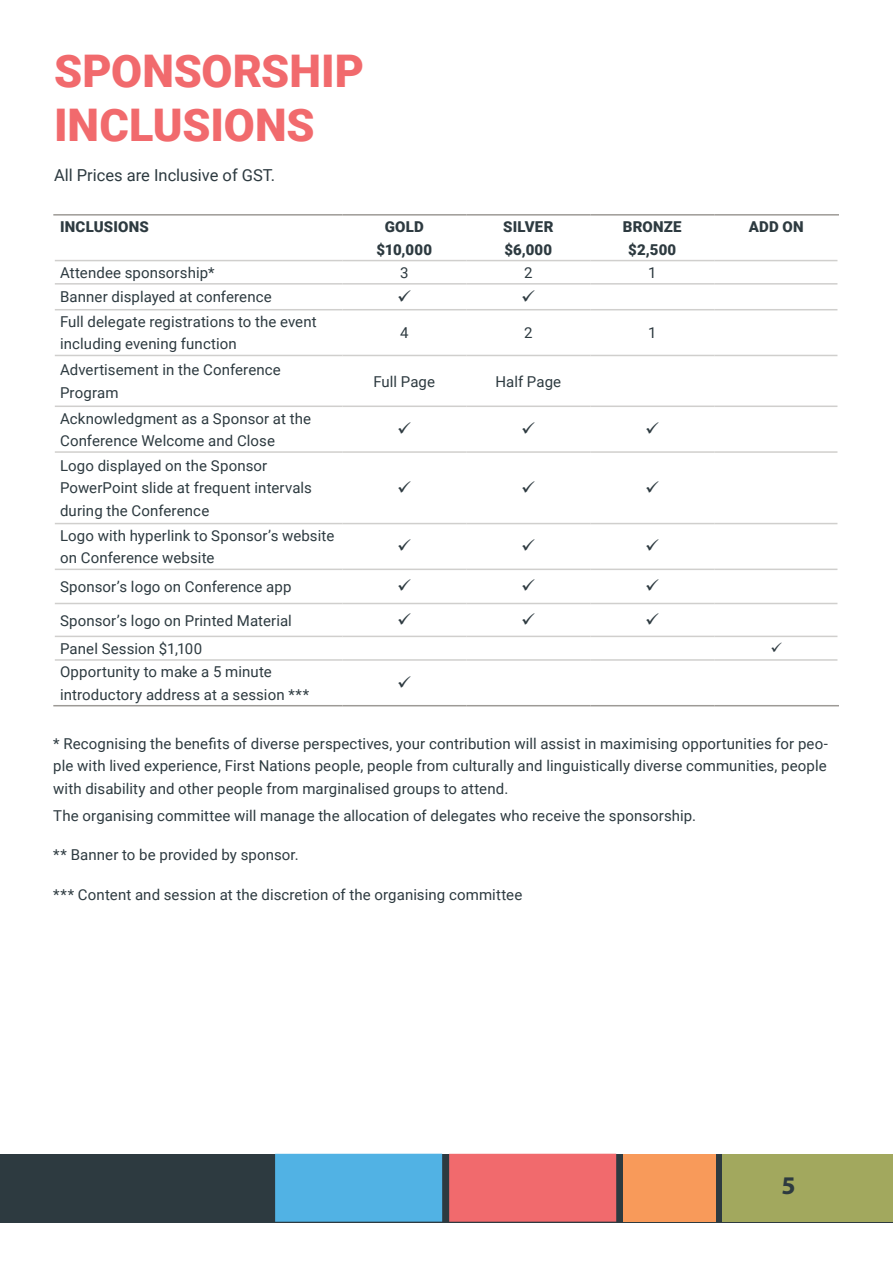
<style>
.page{position:relative;width:893px;height:1263px;background:#fff}
.page>*{position:absolute;margin:0;border:0;box-sizing:border-box;transform-origin:0 0}
.t1{font:900 45px "Roboto";color:#f16a6d}
.t2{font:700 25.5px "Myriad Pro";color:#2d3a40}
.t3{font:16.5px "Roboto";color:#2d3a40}
.t4{font:15px/22.5px "Roboto";letter-spacing:.005em;color:#2d3a40}
.t5{font:900 15px "Roboto";letter-spacing:.015em;color:#2d3a40}
</style>
<div class="page">
<div style="left:0;top:1154px;width:893px;height:68px;background:#2d3a40"></div>
<div style="left:449px;top:1154px;width:167px;height:68px;background:#f16a6d"></div>
<div style="left:623px;top:1154px;width:93px;height:67px;background:#f89a5a"></div>
<div style="left:722px;top:1154px;width:171px;height:67px;background:#a2a85e"></div>
<div style="left:275px;top:1154px;width:167px;height:68px;background:#51b2e4"></div>
<hr style="left:53px;top:214px;width:289px;height:2px;background:#9d9a96">
<hr style="left:342px;top:214px;width:124px;height:2px;background:#9d9a96">
<hr style="left:466px;top:214px;width:124px;height:2px;background:#9d9a96">
<hr style="left:590px;top:214px;width:124px;height:2px;background:#9d9a96">
<hr style="left:714px;top:214px;width:125px;height:2px;background:#9d9a96">
<hr style="left:53px;top:705px;width:289px;height:1px;background:#9d9a96">
<hr style="left:342px;top:705px;width:124px;height:1px;background:#9d9a96">
<hr style="left:466px;top:705px;width:124px;height:1px;background:#9d9a96">
<hr style="left:590px;top:705px;width:124px;height:1px;background:#9d9a96">
<hr style="left:714px;top:705px;width:125px;height:1px;background:#9d9a96">
<hr style="left:55px;top:260px;width:287px;height:1px;background:#d0cfcd">
<hr style="left:342px;top:260px;width:124px;height:1px;background:#d0cfcd">
<hr style="left:466px;top:260px;width:124px;height:1px;background:#d0cfcd">
<hr style="left:590px;top:260px;width:124px;height:1px;background:#d0cfcd">
<hr style="left:714px;top:260px;width:123px;height:1px;background:#d0cfcd">
<hr style="left:55px;top:283px;width:287px;height:2px;background:#d0cfcd">
<hr style="left:342px;top:283px;width:124px;height:2px;background:#d0cfcd">
<hr style="left:466px;top:283px;width:124px;height:2px;background:#d0cfcd">
<hr style="left:590px;top:283px;width:124px;height:2px;background:#d0cfcd">
<hr style="left:714px;top:283px;width:123px;height:2px;background:#d0cfcd">
<hr style="left:55px;top:309px;width:287px;height:1px;background:#d0cfcd">
<hr style="left:342px;top:309px;width:124px;height:1px;background:#d0cfcd">
<hr style="left:466px;top:309px;width:124px;height:1px;background:#d0cfcd">
<hr style="left:590px;top:309px;width:124px;height:1px;background:#d0cfcd">
<hr style="left:714px;top:309px;width:123px;height:1px;background:#d0cfcd">
<hr style="left:55px;top:355px;width:287px;height:1px;background:#d0cfcd">
<hr style="left:342px;top:355px;width:124px;height:1px;background:#d0cfcd">
<hr style="left:466px;top:355px;width:124px;height:1px;background:#d0cfcd">
<hr style="left:590px;top:355px;width:124px;height:1px;background:#d0cfcd">
<hr style="left:714px;top:355px;width:123px;height:1px;background:#d0cfcd">
<hr style="left:55px;top:405px;width:287px;height:2px;background:#d0cfcd">
<hr style="left:342px;top:405px;width:124px;height:2px;background:#d0cfcd">
<hr style="left:466px;top:405px;width:124px;height:2px;background:#d0cfcd">
<hr style="left:590px;top:405px;width:124px;height:2px;background:#d0cfcd">
<hr style="left:714px;top:405px;width:123px;height:2px;background:#d0cfcd">
<hr style="left:55px;top:451px;width:287px;height:2px;background:#d0cfcd">
<hr style="left:342px;top:451px;width:124px;height:2px;background:#d0cfcd">
<hr style="left:466px;top:451px;width:124px;height:2px;background:#d0cfcd">
<hr style="left:590px;top:451px;width:124px;height:2px;background:#d0cfcd">
<hr style="left:714px;top:451px;width:123px;height:2px;background:#d0cfcd">
<hr style="left:55px;top:523px;width:287px;height:1px;background:#d0cfcd">
<hr style="left:342px;top:523px;width:124px;height:1px;background:#d0cfcd">
<hr style="left:466px;top:523px;width:124px;height:1px;background:#d0cfcd">
<hr style="left:590px;top:523px;width:124px;height:1px;background:#d0cfcd">
<hr style="left:714px;top:523px;width:123px;height:1px;background:#d0cfcd">
<hr style="left:55px;top:569px;width:287px;height:1px;background:#d0cfcd">
<hr style="left:342px;top:569px;width:124px;height:1px;background:#d0cfcd">
<hr style="left:466px;top:569px;width:124px;height:1px;background:#d0cfcd">
<hr style="left:590px;top:569px;width:124px;height:1px;background:#d0cfcd">
<hr style="left:714px;top:569px;width:123px;height:1px;background:#d0cfcd">
<hr style="left:55px;top:603px;width:287px;height:1px;background:#d0cfcd">
<hr style="left:342px;top:603px;width:124px;height:1px;background:#d0cfcd">
<hr style="left:466px;top:603px;width:124px;height:1px;background:#d0cfcd">
<hr style="left:590px;top:603px;width:124px;height:1px;background:#d0cfcd">
<hr style="left:714px;top:603px;width:123px;height:1px;background:#d0cfcd">
<hr style="left:55px;top:636px;width:287px;height:1px;background:#d0cfcd">
<hr style="left:342px;top:636px;width:124px;height:1px;background:#d0cfcd">
<hr style="left:466px;top:636px;width:124px;height:1px;background:#d0cfcd">
<hr style="left:590px;top:636px;width:124px;height:1px;background:#d0cfcd">
<hr style="left:714px;top:636px;width:123px;height:1px;background:#d0cfcd">
<hr style="left:55px;top:659px;width:287px;height:2px;background:#d0cfcd">
<hr style="left:342px;top:659px;width:124px;height:2px;background:#d0cfcd">
<hr style="left:466px;top:659px;width:124px;height:2px;background:#d0cfcd">
<hr style="left:590px;top:659px;width:124px;height:2px;background:#d0cfcd">
<hr style="left:714px;top:659px;width:123px;height:2px;background:#d0cfcd">
<p class="t1" style="left:54px;top:40px;width:312px">SPONSORSHIP</p>
<p class="t1" style="left:54px;top:94px;width:262px">INCLUSIONS</p>
<p class="t3" style="left:54px;top:163px;width:223px">All Prices are Inclusive of GST.</p>
<p class="t5" style="left:60px;top:216px;width:90px">INCLUSIONS</p>
<p class="t5" style="left:385px;top:216px;width:40px">GOLD</p>
<p class="t5" style="left:376px;top:239px;width:57px">$10,000</p>
<p class="t5" style="left:503px;top:216px;width:52px">SILVER</p>
<p class="t5" style="left:504px;top:239px;width:49px">$6,000</p>
<p class="t5" style="left:623px;top:216px;width:60px">BRONZE</p>
<p class="t5" style="left:628px;top:239px;width:50px">$2,500</p>
<p class="t5" style="left:749px;top:216px;width:56px">ADD ON</p>
<p class="t4" style="left:60px;top:261px;width:156px">Attendee sponsorship*</p>
<p class="t4" style="left:400px;top:261px;width:10px">3</p>
<p class="t4" style="left:524px;top:261px;width:10px">2</p>
<p class="t4" style="left:648px;top:261px;width:10px">1</p>
<p class="t4" style="left:60px;top:285px;width:213px">Banner displayed at conference</p>
<p class="t4" style="left:60px;top:310px;width:258px">Full delegate registrations to the event including evening function</p>
<p class="t4" style="left:400px;top:321px;width:10px">4</p>
<p class="t4" style="left:524px;top:321px;width:10px">2</p>
<p class="t4" style="left:648px;top:321px;width:10px">1</p>
<p class="t4" style="left:60px;top:358px;width:222px">Advertisement in the Conference<br>Program</p>
<p class="t4" style="left:373px;top:369px;width:63px">Full Page</p>
<p class="t4" style="left:495px;top:369px;width:67px">Half Page</p>
<p class="t4" style="left:60px;top:406px;width:252px">Acknowledgment as a Sponsor at the<br>Conference Welcome and Close</p>
<p class="t4" style="left:60px;top:454px;width:253px">Logo displayed on the Sponsor<br>PowerPoint slide at frequent intervals during the Conference</p>
<p class="t4" style="left:60px;top:524px;width:276px">Logo with hyperlink to Sponsor’s website on Conference website</p>
<p class="t4" style="left:60px;top:575px;width:233px">Sponsor’s logo on Conference app</p>
<p class="t4" style="left:60px;top:608px;width:233px">Sponsor’s logo on Printed Material</p>
<p class="t4" style="left:60px;top:637px;width:144px">Panel Session $1,100</p>
<p class="t4" style="left:60px;top:660px;width:251px">Opportunity to make a 5 minute introductory address at a session ***</p>
<p class="t4" style="left:53px;top:732px;width:776px;text-align:justify">* Recognising the benefits of diverse perspectives, your contribution will assist in maximising opportunities for peo&shy;ple with lived experience, First Nations people, people from culturally and linguistically diverse communities, people with disability and other people from marginalised groups to attend.</p>
<p class="t4" style="left:53px;top:803px;width:644px">The organising committee will manage the allocation of delegates who receive the sponsorship.</p>
<p class="t4" style="left:53px;top:843px;width:247px">** Banner to be provided by sponsor.</p>
<p class="t4" style="left:53px;top:882px;width:470px">*** Content and session at the discretion of the organising committee</p>
<p class="t2" style="left:782px;top:1169px;width:16px">5</p>
</div>
